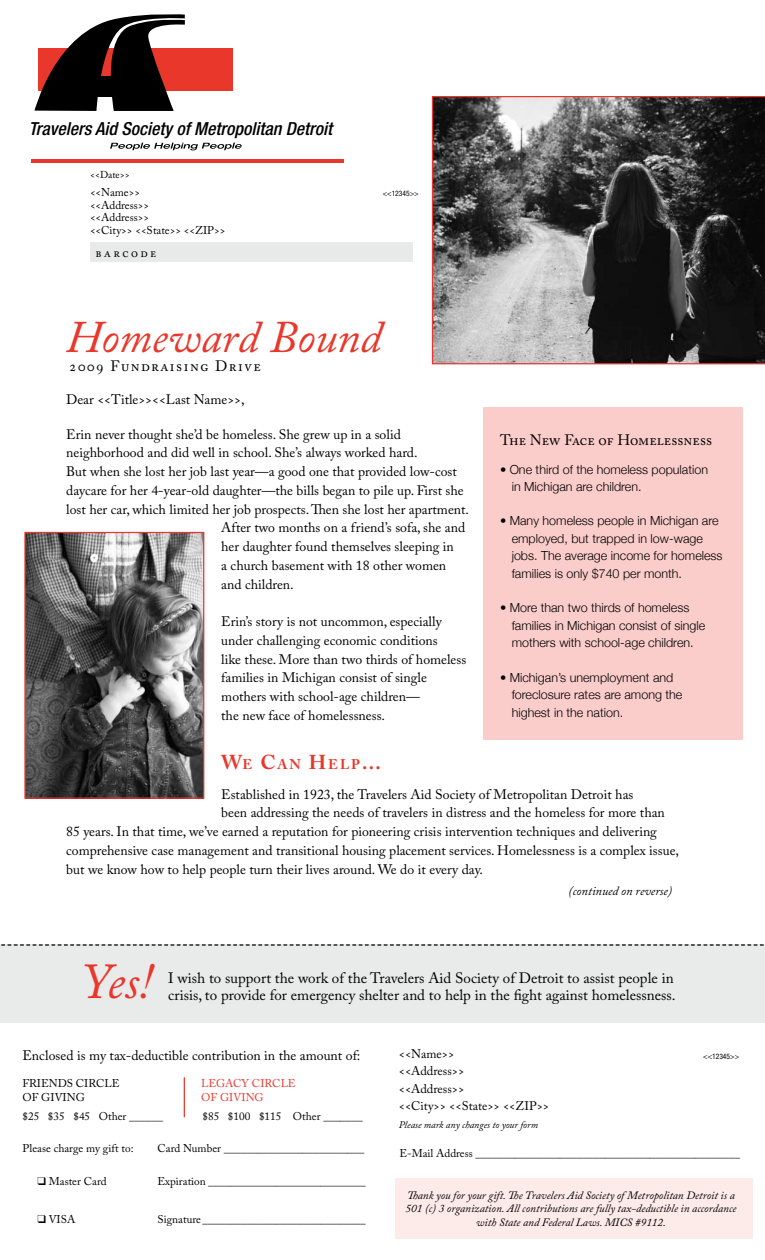
<style>
.page{position:relative;width:765px;height:1260px;background:#fff}
.page>*{position:absolute;margin:0;border:0;box-sizing:border-box;transform-origin:0 0}
.t1{font:italic 50px "Adobe Caslon Pro";color:#e9372b}
.t2{font:italic 45px "Adobe Caslon Pro";color:#e9372b}
.t3{font:italic 500 condensed 18px "Helvetica Neue LT Std";color:#000}
.t4{font:15px "Adobe Caslon Pro";color:#000}
.t5{font:15px "Adobe Caslon Pro";letter-spacing:.1em;color:#000}
.t6{font:700 14px "Adobe Caslon Pro";color:#e9372b}
.t7{font:13.75px/18.8px "Adobe Caslon Pro";color:#000}
.t8{font:300 12.5px/17.5px "Helvetica Neue";color:#000}
.t9{font:12.5px/17.5px "Adobe Caslon Pro";letter-spacing:.01em;color:#000}
.t10{font:italic 12.5px "Adobe Caslon Pro";color:#000}
.t11{font:12.5px "Adobe Caslon Pro";letter-spacing:.19em;color:#000}
.t12{font:11.25px/12.5px "Adobe Caslon Pro";color:#000}
.t13{font:italic 11.25px/13.5px "Adobe Caslon Pro";color:#000;text-align:center}
.t14{font:11.25px "Adobe Caslon Pro";color:#e9372b}
.t15{font:italic 10px "Adobe Caslon Pro";color:#000}
.t16{font:10px "Adobe Caslon Pro";color:#000}
.t17{font:condensed 7.5px "Helvetica Neue LT Std";color:#000}
.s1{font-size:20px}
</style>
<div class="page">
<div style="left:395px;top:1178px;width:358px;height:61px;background:#fdebea"></div>
<div style="left:38px;top:48px;width:195px;height:42px;background:#e9372b"></div>
<hr style="left:31px;top:159px;width:313px;height:4px;background:#e9372b">
<svg style="left:110px;top:143px;width:132px;height:7px"></svg>
<svg style="left:35px;top:14px;width:150px;height:97px"></svg>
<div style="left:0;top:944px;width:765px;height:78px;background:#e9eaea"></div>
<div style="left:483px;top:408px;width:259px;height:332px;background:#facdca"></div>
<svg style="left:432px;top:96px;width:333px;height:268px"></svg>
<img style="left:26px;top:534px;width:176px;height:263px">
<div style="left:24px;top:532px;width:180px;height:267px;border:1px solid #e9372b"></div>
<svg style="left:1px;top:944px;width:763px;height:2px"></svg>
<div style="left:90px;top:242px;width:322px;height:20px;background:#e8e9e9"></div>
<hr style="left:184px;top:1077px;width:1px;height:40px;background:#e9372b">
<h3 class="t3" style="left:29px;top:118px;width:305px">Travelers Aid Society of Metropolitan Detroit</h3>
<p class="t16" style="left:90px;top:169px;width:41px">&lt;&lt;Date&gt;&gt;</p>
<p class="t12" style="left:90px;top:186px;width:137px">&lt;&lt;Name&gt;&gt;<br>&lt;&lt;Address&gt;&gt;<br>&lt;&lt;Address&gt;&gt;<br>&lt;&lt;City&gt;&gt; &lt;&lt;State&gt;&gt; &lt;&lt;ZIP&gt;&gt;</p>
<p class="t11" style="left:96px;top:245px;width:62px">barcode</p>
<p class="t17" style="left:383px;top:189px;width:38px">&lt;&lt;12345&gt;&gt;</p>
<h2 class="t2" style="left:66px;top:310px;width:317px">Homeward Bound</h2>
<p class="t5" style="left:69px;top:357px;width:193px">2009 Fundraising Drive</p>
<p class="t7" style="left:66px;top:389px;width:180px">Dear &lt;&lt;Title&gt;&gt;&lt;&lt;Last Name&gt;&gt;,</p>
<p class="t7" style="left:66px;top:424px;width:336px">Erin never thought she’d be homeless. She grew up in a solid</p>
<p class="t7" style="left:66px;top:443px;width:353px">neighborhood and did well in school. She’s always worked hard.</p>
<p class="t7" style="left:66px;top:462px;width:392px">But when she lost her job last year—a good one that provided low-cost</p>
<p class="t7" style="left:66px;top:481px;width:399px">daycare for her 4-year-old daughter—the bills began to pile up. First she</p>
<p class="t7" style="left:66px;top:499px;width:404px">lost her car, which limited her job prospects. Then she lost her apartment.</p>
<p class="t7" style="left:221px;top:518px;width:246px">After two months on a friend’s sofa, she and</p>
<p class="t7" style="left:221px;top:537px;width:234px">her daughter found themselves sleeping in</p>
<p class="t7" style="left:221px;top:556px;width:227px">a church basement with 18 other women</p>
<p class="t7" style="left:221px;top:574px;width:74px">and children.</p>
<p class="t7" style="left:221px;top:612px;width:247px">Erin’s story is not uncommon, especially under challenging economic conditions<br>like these. More than two thirds of homeless families in Michigan consist of single mothers with school-age children—<br>the new face of homelessness.</p>
<p class="t6" style="left:221px;top:756px;width:162px"><span class="s1">W</span>E <span class="s1">C</span>AN <span class="s1">H</span>ELP<span class="s1">…</span></p>
<p class="t7" style="left:221px;top:784px;width:414px">Established in 1923, the Travelers Aid Society of Metropolitan Detroit has</p>
<p class="t7" style="left:221px;top:803px;width:445px">been addressing the needs of travelers in distress and the homeless for more than</p>
<p class="t7" style="left:66px;top:822px;width:592px">85 years. In that time, we’ve earned a reputation for pioneering crisis intervention techniques and delivering</p>
<p class="t7" style="left:66px;top:841px;width:614px">comprehensive case management and transitional housing placement services. Homelessness is a complex issue,</p>
<p class="t7" style="left:66px;top:859px;width:418px">but we know how to help people turn their lives around. We do it every day.</p>
<p class="t10" style="left:569px;top:883px;width:105px">(continued on reverse)</p>
<p class="t4" style="left:500px;top:431px;width:214px">The New Face of Homelessness</p>
<p class="t8" style="left:512px;top:460px;width:198px;text-indent:-12px">• One third of the homeless population in Michigan are children.</p>
<p class="t8" style="left:512px;top:512px;width:212px;text-indent:-12px">• Many homeless people in Michigan are employed, but trapped in low-wage jobs. The average income for homeless families is only $740 per month.</p>
<p class="t8" style="left:512px;top:599px;width:195px;text-indent:-12px">• More than two thirds of homeless families in Michigan consist of single mothers with school-age children.</p>
<p class="t8" style="left:512px;top:668px;width:172px;text-indent:-12px">• Michigan’s unemployment and foreclosure rates are among the highest in the nation.</p>
<h1 class="t1" style="left:82px;top:952px;width:72px">Yes!</h1>
<p class="t4" style="left:168px;top:969px;width:507px">I wish to support the work of the Travelers Aid Society of Detroit to assist people in</p>
<p class="t4" style="left:168px;top:986px;width:509px">crisis, to provide for emergency shelter and to help in the fight against homelessness.</p>
<p class="t7" style="left:22px;top:1046px;width:339px">Enclosed is my tax-deductible contribution in the amount of:</p>
<p class="t12" style="left:22px;top:1077px;width:98px">FRIENDS CIRCLE</p>
<p class="t14" style="left:201px;top:1077px;width:96px">LEGACY CIRCLE</p>
<p class="t12" style="left:22px;top:1090px;width:64px">OF GIVING</p>
<p class="t14" style="left:201px;top:1090px;width:64px">OF GIVING</p>
<p class="t12" style="left:22px;top:1110px;width:142px">$25 $35 $45 Other ______</p>
<p class="t12" style="left:202px;top:1110px;width:162px">$85 $100 $115 Other _______</p>
<p class="t12" style="left:22px;top:1142px;width:113px">Please charge my gift to:</p>
<p class="t12" style="left:158px;top:1142px;width:209px">Card Number _________________________</p>
<p class="t12" style="left:37px;top:1175px;width:71px">❑ Master Card</p>
<p class="t12" style="left:158px;top:1175px;width:210px">Expiration ____________________________</p>
<p class="t12" style="left:37px;top:1213px;width:39px">❑ VISA</p>
<p class="t12" style="left:158px;top:1213px;width:210px">Signature _____________________________</p>
<p class="t9" style="left:399px;top:1045px;width:152px">&lt;&lt;Name&gt;&gt;<br>&lt;&lt;Address&gt;&gt;<br>&lt;&lt;Address&gt;&gt;<br>&lt;&lt;City&gt;&gt; &lt;&lt;State&gt;&gt; &lt;&lt;ZIP&gt;&gt;</p>
<p class="t15" style="left:399px;top:1119px;width:141px">Please mark any changes to your form</p>
<p class="t17" style="left:703px;top:1052px;width:38px">&lt;&lt;12345&gt;&gt;</p>
<p class="t12" style="left:399px;top:1147px;width:342px">E-Mail Address _______________________________________________</p>
<p class="t13" style="left:406px;top:1188px;width:332px">Thank you for your gift. The Travelers Aid Society of Metropolitan Detroit is a<br>501 (c) 3 organization. All contributions are fully tax-deductible in accordance with State and Federal Laws. MICS #9112.</p>
</div>
